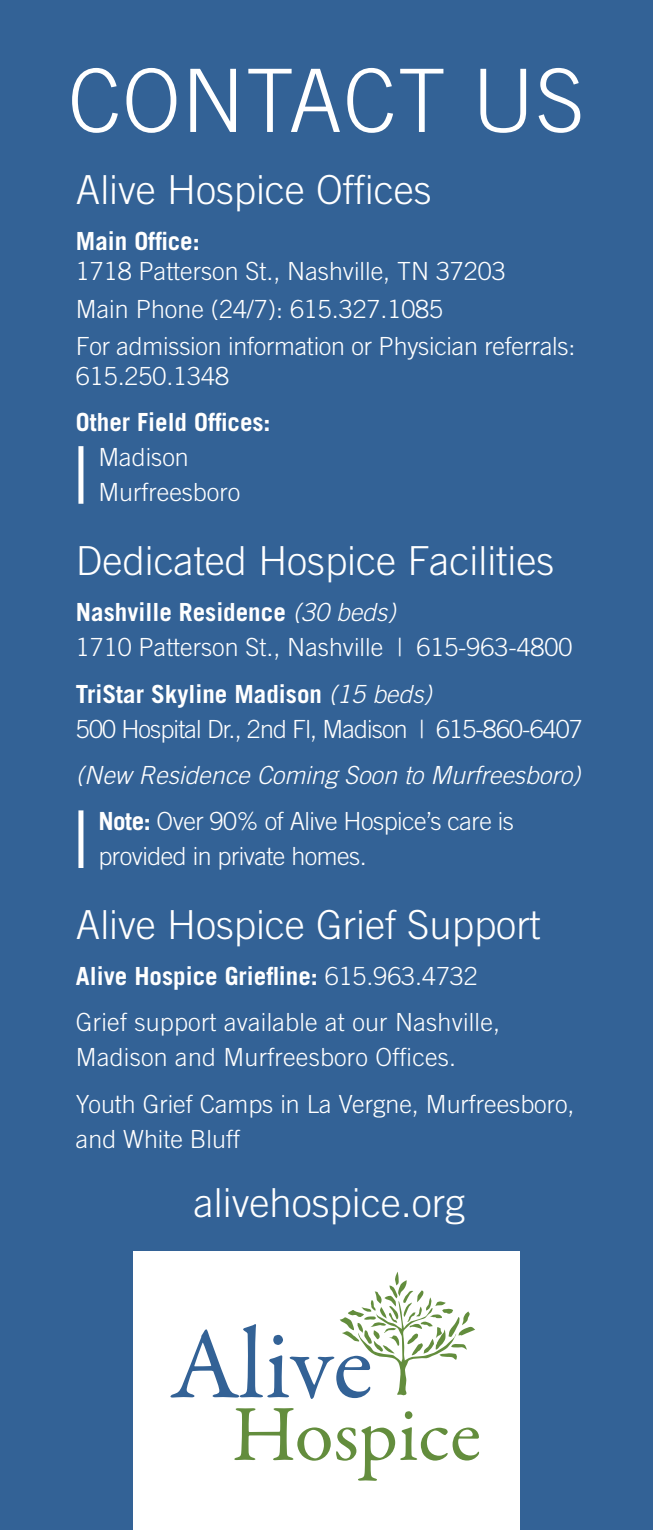
<style>
.page{position:relative;width:653px;height:1530px;background:#fff}
.page>*{position:absolute;margin:0;border:0;box-sizing:border-box;transform-origin:0 0}
.t1{font:300 87.5px "Trade Gothic LT Std";letter-spacing:.01em;color:#fff}
.t2{font:300 40px "Trade Gothic LT Std";color:#fff}
.t3{font:300 25px/37.5px "Trade Gothic LT Std";color:#fff}
.t4{font:italic 300 25px/46.2px "Trade Gothic LT Std";color:#fff}
.t5{font:300 25px/35px "Trade Gothic LT Std";letter-spacing:-.035em;color:#fff}
.t6{font:700 25px "Trade Gothic LT Std";color:#fff}
.t7{font:300 25px "Trade Gothic LT Std";letter-spacing:-.02em;color:#fff}
.s1{font-weight:700}
.s2{font-style:italic}
.s3{font-weight:700;font-style:normal}
.s4{font-style:normal}
</style>
<div class="page">
<div style="left:0;top:0;width:652px;height:1530px;background:#336296"></div>
<div style="left:133px;top:1252px;width:386px;height:278px;background:#fff"></div>
<svg style="left:234px;top:1408px;width:245px;height:73px"></svg>
<svg style="left:170px;top:1272px;width:305px;height:127px"></svg>
<div style="left:78px;top:810px;width:5px;height:58px;background:#fff"></div>
<div style="left:78px;top:446px;width:5px;height:58px;background:#fff"></div>
<h1 class="t1" style="left:68px;top:49px;width:518px">CONTACT US</h1>
<h2 class="t2" style="left:76px;top:166px;width:357px">Alive Hospice Offices</h2>
<p class="t6" style="left:76px;top:226px;width:125px">Main Office:</p>
<p class="t3" style="left:76px;top:252px;width:501px">1718 Patterson St., Nashville, TN 37203<br>Main Phone (24/7): 615.327.1085<br>For admission information or Physician referrals:</p>
<p class="t3" style="left:76px;top:357px;width:154px">615.250.1348</p>
<p class="t6" style="left:76px;top:407px;width:196px">Other Field Offices:</p>
<p class="t3" style="left:98px;top:440px;width:143px;line-height:35px">Madison<br>Murfreesboro</p>
<h2 class="t2" style="left:76px;top:537px;width:479px">Dedicated Hospice Facilities</h2>
<p class="t3" style="left:76px;top:595px;width:497px;line-height:35px"><span class="s1">Nashville Residence</span> <span class="s2">(30 beds)<br></span>1710 Patterson St., Nashville | 615-963-4800</p>
<p class="t5" style="left:76px;top:676px;width:508px"><span class="s1">TriStar Skyline Madison</span> <span class="s2">(15 beds)<br></span>500 Hospital Dr., 2nd Fl, Madison | 615-860-6407</p>
<p class="t4" style="left:98px;top:753px;width:483px;text-indent:-22px">(New Residence Coming Soon to Murfreesboro)<br><span class="s3">Note:</span> <span class="s4">Over 90% of Alive Hospice’s care is</span></p>
<p class="t7" style="left:98px;top:842px;width:270px">provided in private homes.</p>
<h2 class="t2" style="left:76px;top:901px;width:466px">Alive Hospice Grief Support</h2>
<p class="t3" style="left:76px;top:953px;width:425px;line-height:46.2px"><span class="s1">Alive Hospice Griefline:</span> 615.963.4732<br>Grief support available at our Nashville,</p>
<p class="t3" style="left:76px;top:1034px;width:500px;line-height:46.2px">Madison and Murfreesboro Offices.<br>Youth Grief Camps in La Vergne, Murfreesboro,</p>
<p class="t3" style="left:76px;top:1120px;width:165px">and White Bluff</p>
<h2 class="t2" style="left:194px;top:1179px;width:273px">alivehospice.org</h2>
</div>
